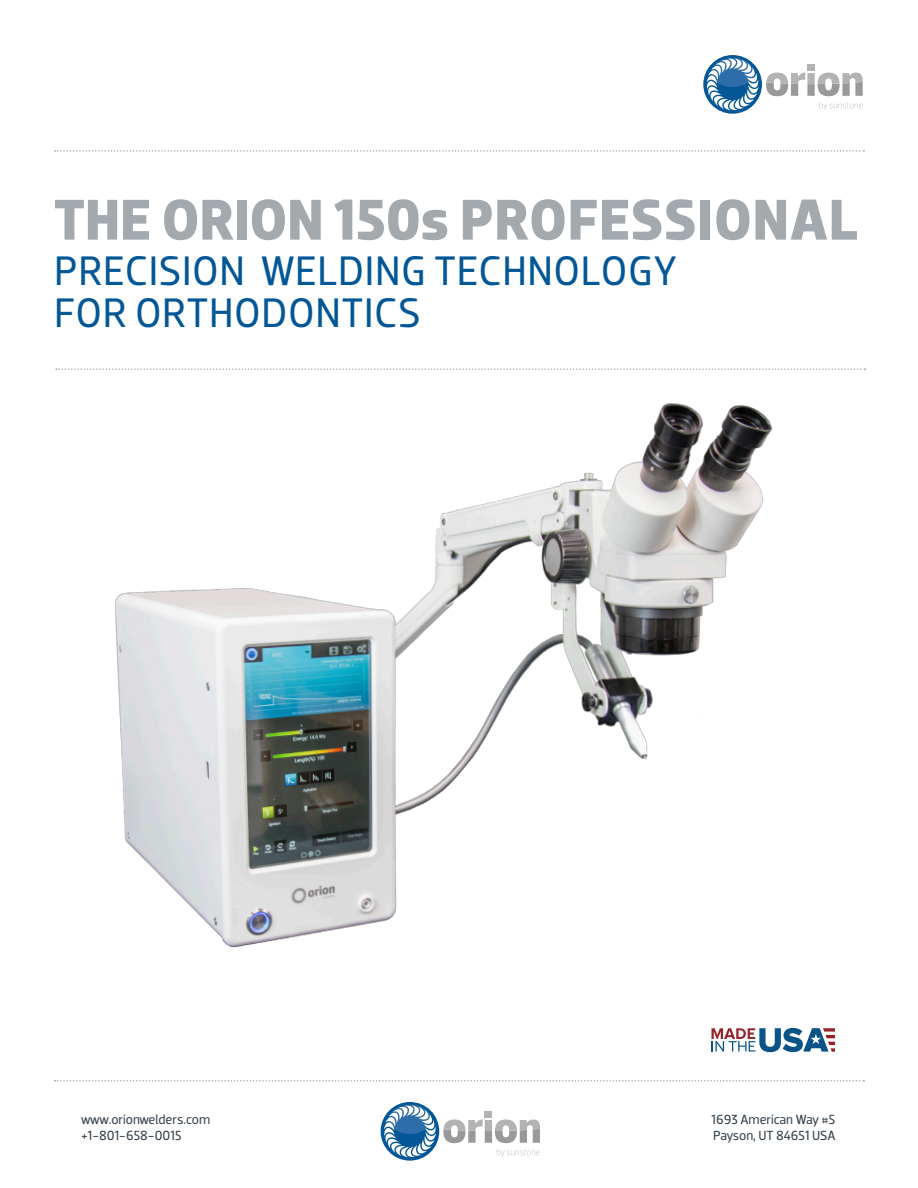
<style>
.page{position:relative;width:918px;height:1188px;background:#fff}
.page>*{position:absolute;margin:0;border:0;box-sizing:border-box;transform-origin:0 0}
.t1{font:700 58.5px "Dobra";letter-spacing:.01em;color:#a3a9ad}
.t2{font:42px "Dobra";letter-spacing:.015em;color:#035796}
.t3{font:13.5px "Dobra";color:#313e48}
</style>
<div class="page">
<svg style="left:820px;top:102px;width:43px;height:8px"></svg>
<svg style="left:703px;top:55px;width:59px;height:59px"></svg>
<svg style="left:707px;top:58px;width:52px;height:52px"></svg>
<div style="left:807px;top:64px;width:8px;height:7px;background:#b4b2b2"></div>
<svg style="left:766px;top:73px;width:97px;height:23px"></svg>
<img style="left:115px;top:403px;width:658px;height:545px">
<svg style="left:497px;top:1149px;width:43px;height:8px"></svg>
<div style="left:381px;top:1102px;width:58px;height:59px;background:#035796;border-radius:50%"></div>
<svg style="left:384px;top:1105px;width:52px;height:52px"></svg>
<div style="left:485px;top:1111px;width:7px;height:7px;background:#b4b2b2"></div>
<svg style="left:443px;top:1120px;width:97px;height:23px"></svg>
<svg style="left:55px;top:1080px;width:809px;height:2px"></svg>
<svg style="left:56px;top:368px;width:810px;height:2px"></svg>
<svg style="left:55px;top:150px;width:809px;height:2px"></svg>
<svg style="left:711px;top:1028px;width:124px;height:24px"></svg>
<p class="t1" style="left:54px;top:186px;width:806px">THE ORION 150s PROFESSIONAL</p>
<p class="t2" style="left:54px;top:246px;width:624px">PRECISION WELDING TECHNOLOGY</p>
<p class="t2" style="left:54px;top:288px;width:368px">FOR ORTHODONTICS</p>
<p class="t3" style="left:81px;top:1112px;width:131px">www.orionwelders.com</p>
<p class="t3" style="left:81px;top:1128px;width:102px">+1-801-658-0015</p>
<p class="t3" style="left:712px;top:1112px;width:125px">1693 American Way #5</p>
<p class="t3" style="left:713px;top:1128px;width:124px">Payson, UT 84651 USA</p>
</div>
